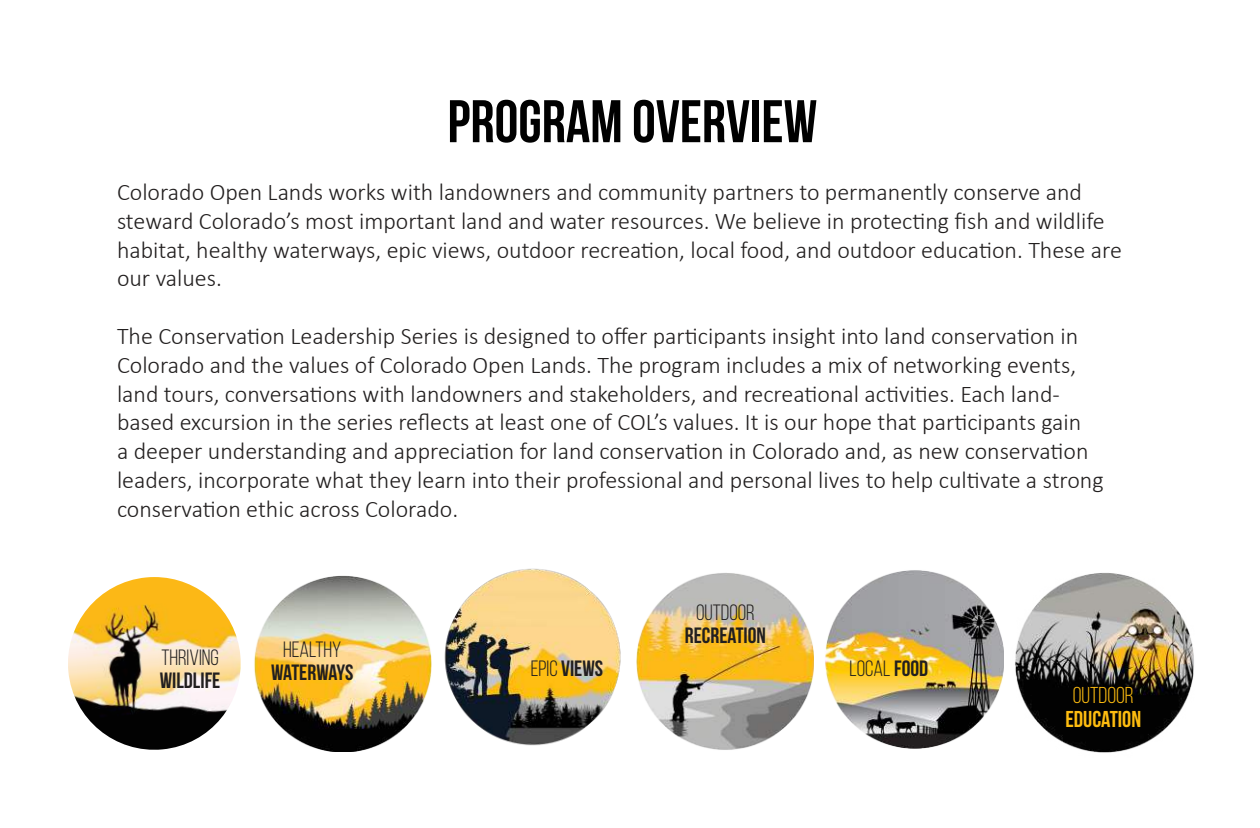
<style>
.page{position:relative;width:1260px;height:828px;background:#fff}
.page>*{position:absolute;margin:0;border:0;box-sizing:border-box;transform-origin:0 0}
.t1{font:700 60px "Bebas Neue";color:#000}
.t2{font:300 24px/28.8px "Calibri";color:#221f1f}
.t3{font:700 23px "Bebas Neue";color:#fdbc10}
.t4{font:23px "Bebas Neue";color:#fdbc10}
.t5{font:700 22.2px "Bebas Neue";color:#221f1f}
.t6{font:22.2px "Bebas Neue";color:#221f1f}
.s1{font-weight:400}
.s2{font-weight:700}
</style>
<div class="page">
<img style="left:68px;top:577px;width:173px;height:173px">
<img style="left:254px;top:575px;width:178px;height:177px">
<img style="left:1015px;top:573px;width:179px;height:180px">
<img style="left:444px;top:568px;width:193px;height:177px">
<img style="left:637px;top:573px;width:177px;height:177px">
<img style="left:825px;top:570px;width:179px;height:179px">
<h1 class="t1" style="left:448px;top:86px;width:371px">PROGRAM OVERVIEW</h1>
<p class="t2" style="left:117px;top:177px;width:1006px">Colorado Open Lands works with landowners and community partners to permanently conserve and steward Colorado’s most important land and water resources. We believe in protecting fish and wildlife habitat, healthy waterways, epic views, outdoor recreation, local food, and outdoor education. These are our values.</p>
<p class="t2" style="left:117px;top:321px;width:988px">The Conservation Leadership Series is designed to offer participants insight into land conservation in Colorado and the values of Colorado Open Lands. The program includes a mix of networking events, land tours, conversations with landowners and stakeholders, and recreational activities. Each land&shy;based excursion in the series reflects at least one of COL’s values. It is our hope that participants gain<br>a deeper understanding and appreciation for land conservation in Colorado and, as new conservation leaders, incorporate what they learn into their professional and personal lives to help cultivate a strong conservation ethic across Colorado.</p>
<p class="t6" style="left:161px;top:644px;width:59px">THRIVING</p>
<p class="t5" style="left:160px;top:667px;width:62px">WILDLIFE</p>
<p class="t6" style="left:283px;top:637px;width:60px">HEALTHY</p>
<p class="t5" style="left:271px;top:660px;width:84px">WATERWAYS</p>
<p class="t5" style="left:531px;top:655px;width:74px"><span class="s1">EPIC</span> VIEWS</p>
<p class="t6" style="left:696px;top:599px;width:60px">OUTDOOR</p>
<p class="t5" style="left:685px;top:622px;width:83px">RECREATION</p>
<p class="t6" style="left:849px;top:655px;width:80px">LOCAL <span class="s2">FOOD</span></p>
<p class="t4" style="left:1073px;top:681px;width:62px">OUTDOOR</p>
<p class="t3" style="left:1066px;top:705px;width:77px">EDUCATION</p>
</div>
